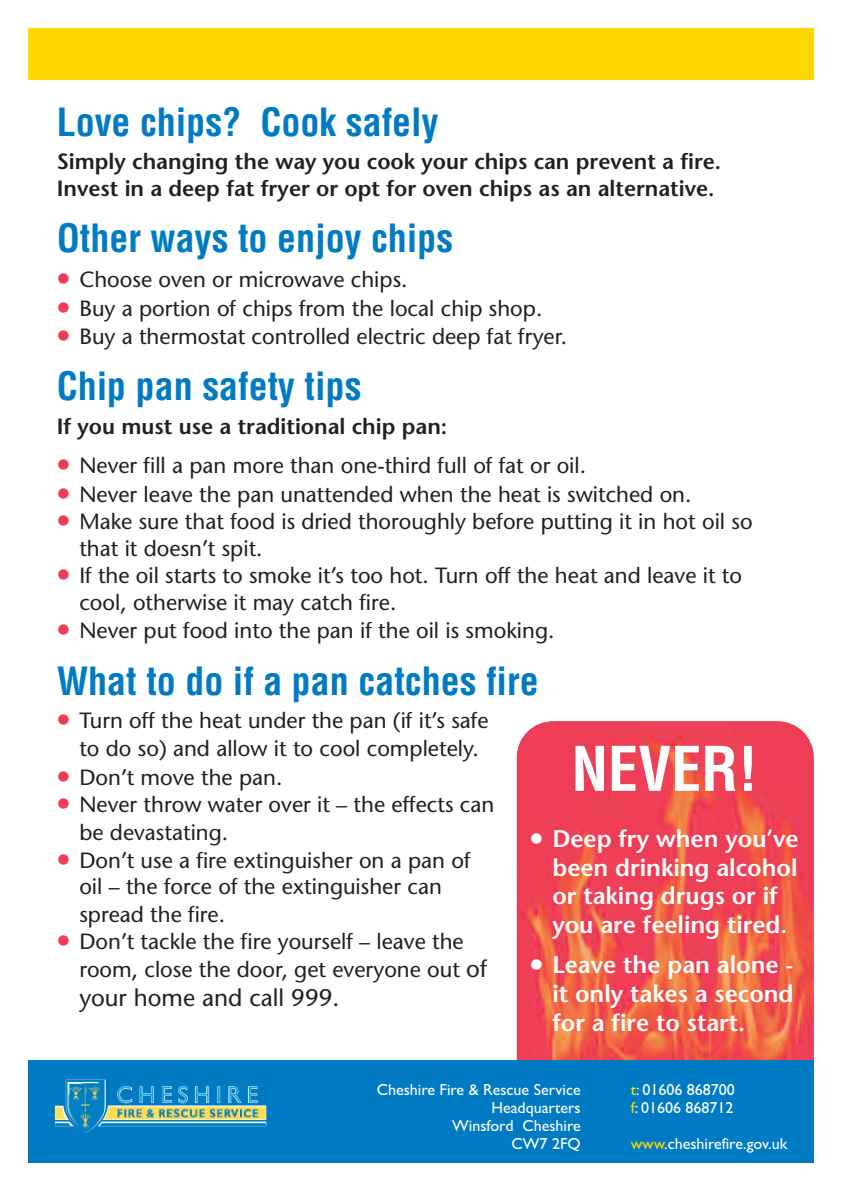
<style>
.page{position:relative;width:842px;height:1191px;background:#fff}
.page>*{position:absolute;margin:0;border:0;box-sizing:border-box;transform-origin:0 0}
.t1{font:700 condensed 60px "Helvetica";color:#fff}
.t2{font:700 condensed 38px "Helvetica";color:#007bc3}
.t3{font:600 24px/28.8px "Stone Sans";color:#fff}
.t4{font:24px "Stone Sans";color:#231f20}
.t5{font:22px/27.2px "Stone Sans";color:#231f20}
.t6{font:600 22px/27.2px "Stone Sans";color:#231f20}
.t7{font:16px/18px "Gill Sans";color:#fff}
.s1{color:#ee3d56}
.s2{font-size:24px}
.s3{color:#ffd801}
</style>
<div class="page">
<img style="left:517px;top:721px;width:297px;height:339px">
<div style="left:28px;top:28px;width:786px;height:51px;background:#ffd801"></div>
<div style="left:28px;top:1060px;width:786px;height:102px;background:#007bc3"></div>
<img style="left:66px;top:1079px;width:200px;height:53px">
<h2 class="t2" style="left:57px;top:100px;width:383px">Love chips? Cook safely</h2>
<p class="t6" style="left:57px;top:150px;width:666px">Simply changing the way you cook your chips can prevent a fire.<br>Invest in a deep fat fryer or opt for oven chips as an alternative.</p>
<h2 class="t2" style="left:57px;top:217px;width:398px">Other ways to enjoy chips</h2>
<p class="t5" style="left:57px;top:268px;width:352px"><span class="s1">●</span> Choose oven or microwave chips.</p>
<p class="t5" style="left:57px;top:297px;width:487px"><span class="s1">●</span> Buy a portion of chips from the local chip shop.</p>
<p class="t5" style="left:57px;top:325px;width:512px"><span class="s1">●</span> Buy a thermostat controlled electric deep fat fryer.</p>
<h2 class="t2" style="left:57px;top:365px;width:306px">Chip pan safety tips</h2>
<p class="t6" style="left:57px;top:415px;width:392px">If you must use a traditional chip pan:</p>
<p class="t5" style="left:57px;top:454px;width:531px"><span class="s1">●</span> Never fill a pan more than one-third full of fat or oil.</p>
<p class="t5" style="left:57px;top:483px;width:636px"><span class="s1">●</span> Never leave the pan unattended when the heat is switched on.</p>
<p class="t5" style="left:79px;top:510px;width:675px;text-indent:-23px"><span class="s1">●</span> Make sure that food is dried thoroughly before putting it in hot oil so that it doesn’t spit.</p>
<p class="t5" style="left:79px;top:564px;width:664px;text-indent:-23px"><span class="s1">●</span> If the oil starts to smoke it’s too hot. Turn off the heat and leave it to cool, otherwise it may catch fire.</p>
<p class="t5" style="left:57px;top:619px;width:499px"><span class="s1">●</span> Never put food into the pan if the oil is smoking.</p>
<h2 class="t2" style="left:57px;top:660px;width:484px">What to do if a pan catches fire</h2>
<p class="t5" style="left:57px;top:709px;width:433px;line-height:27.8px;text-align:center"><span class="s1">●</span> Turn off the heat under the pan (if it’s safe to do so) and allow it to cool completely.</p>
<p class="t5" style="left:57px;top:766px;width:227px"><span class="s1">●</span> Don’t move the pan.</p>
<p class="t5" style="left:79px;top:793px;width:416px;line-height:27.8px;text-indent:-23px"><span class="s1">●</span> Never throw water over it – the effects can be devastating.</p>
<p class="t5" style="left:79px;top:848px;width:393px;text-indent:-23px"><span class="s1">●</span> Don’t use a fire extinguisher on a pan of oil – the force of the extinguisher can spread the fire.</p>
<p class="t5" style="left:79px;top:930px;width:409px;line-height:27.8px;text-indent:-23px"><span class="s1">●</span> Don’t tackle the fire yourself – leave the room, close the door, get everyone out <span class="s2">of</span></p>
<p class="t4" style="left:79px;top:988px;width:262px">your home and call 999.</p>
<h1 class="t1" style="left:571px;top:735px;width:188px">NEVER!</h1>
<p class="t3" style="left:552px;top:826px;width:248px;text-indent:-23px">● Deep fry when you’ve been drinking alcohol or taking drugs or if you are feeling tired.</p>
<p class="t3" style="left:552px;top:953px;width:243px;text-align:justify;text-indent:-23px">● Leave the pan alone - it only takes a second for a fire to start.</p>
<p class="t7" style="left:377px;top:1080px;width:205px;text-align:right">Cheshire Fire &amp; Rescue Service<br>Headquarters<br>Winsford Cheshire<br>CW7 2FQ</p>
<p class="t7" style="left:631px;top:1080px;width:106px"><span class="s3">t</span>: 01606 868700 <span class="s3">f</span>: 01606 868712</p>
<p class="t7" style="left:631px;top:1134px;width:158px"><span class="s3">www</span>.cheshirefire.gov.uk</p>
</div>
